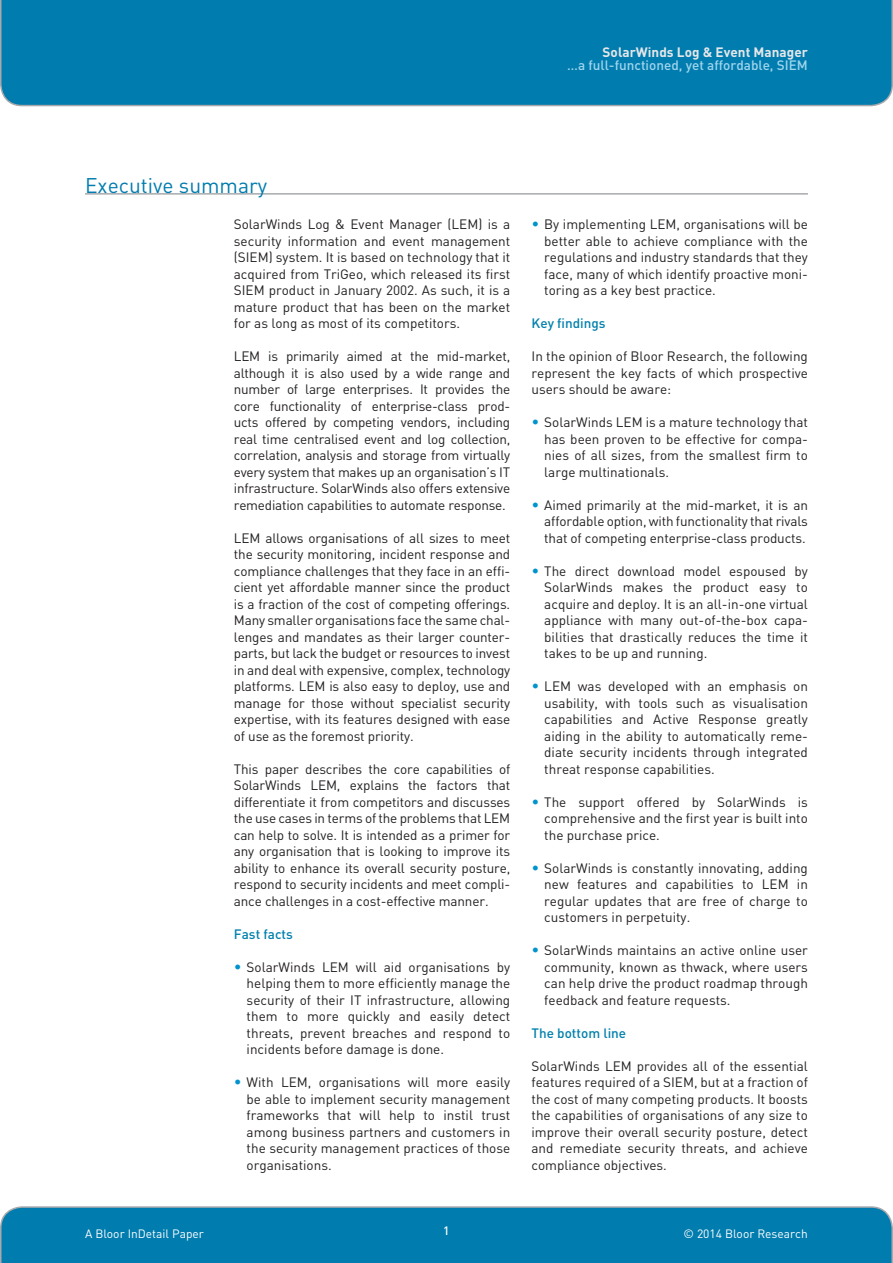
<style>
.page{position:relative;width:893px;height:1263px;background:#fff}
.page>*{position:absolute;margin:0;border:0;box-sizing:border-box;transform-origin:0 0}
.Header_-_Level_1{font:21px "DIN";color:#007cae}
.Body_copy{font:13.5px/16.5px "DIN";color:#231f20;text-align:justify}
.t1{font:500 13.5px "DIN";color:#a0d5ed}
.Header_-_Level_2{font:500 13.5px "DIN";color:#0080ac}
.t2{font:700 13.5px "DIN";color:#e6e7e9}
.t3{font:12px "DIN";color:#fff}
.t4{font:500 12px "DIN";color:#fff}
.s1{font-size:15px;color:#0093cc}
</style>
<div class="page">
<div style="left:0;top:1206px;width:893px;height:57px;background:#007cae"></div>
<div style="left:0;top:0;width:893px;height:106px;background:#007cae"></div>
<hr style="left:85px;top:193px;width:723px;height:2px;background:#a8a9ad">
<p class="t2" style="left:603px;top:45px;width:207px">SolarWinds Log &amp; Event Manager</p>
<p class="t1" style="left:567px;top:57px;width:242px">…a full-functioned, yet affordable, SIEM</p>
<p class="Header_-_Level_1" style="left:85px;top:173px;width:184px">Executive summary</p>
<p class="Body_copy" style="left:234px;top:216px;width:278px">SolarWinds Log &amp; Event Manager (LEM) is a security information and event management (SIEM) system. It is based on technology that it acquired from TriGeo, which released its first SIEM product in January 2002. As such, it is a mature product that has been on the market for as long as most of its competitors.</p>
<p class="Body_copy" style="left:234px;top:348px;width:278px">LEM is primarily aimed at the mid-market, although it is also used by a wide range and number of large enterprises. It provides the core functionality of enterprise-class prod&shy;ucts offered by competing vendors, including real time centralised event and log collection, correlation, analysis and storage from virtually every system that makes up an organisation’s IT infrastructure. SolarWinds also offers extensive remediation capabilities to automate response.</p>
<p class="Body_copy" style="left:234px;top:530px;width:278px">LEM allows organisations of all sizes to meet the security monitoring, incident response and compliance challenges that they face in an effi&shy;cient yet affordable manner since the product is a fraction of the cost of competing offerings.<br>Many smaller organisations face the same chal&shy;lenges and mandates as their larger counter&shy;parts, but lack the budget or resources to invest in and deal with expensive, complex, technology platforms. LEM is also easy to deploy, use and manage for those without specialist security expertise, with its features designed with ease of use as the foremost priority.</p>
<p class="Body_copy" style="left:234px;top:761px;width:278px">This paper describes the core capabilities of SolarWinds LEM, explains the factors that differentiate it from competitors and discusses the use cases in terms of the problems that LEM can help to solve. It is intended as a primer for any organisation that is looking to improve its ability to enhance its overall security posture, respond to security incidents and meet compli&shy;ance challenges in a cost-effective manner.</p>
<p class="Header_-_Level_2" style="left:234px;top:926px;width:61px">Fast facts</p>
<p class="Body_copy" style="left:247px;top:959px;width:265px;text-indent:-13px"><span class="s1">•</span> SolarWinds LEM will aid organisations by helping them to more efficiently manage the security of their IT infrastructure, allowing them to more quickly and easily detect threats, prevent breaches and respond to incidents before damage is done.</p>
<p class="Body_copy" style="left:247px;top:1074px;width:265px;text-indent:-13px"><span class="s1">•</span> With LEM, organisations will more easily be able to implement security management frameworks that will help to instil trust among business partners and customers in the security management practices of those organisations.</p>
<p class="Body_copy" style="left:544px;top:216px;width:265px;text-indent:-13px"><span class="s1">•</span> By implementing LEM, organisations will be better able to achieve compliance with the regulations and industry standards that they face, many of which identify proactive moni&shy;toring as a key best practice.</p>
<p class="Header_-_Level_2" style="left:531px;top:315px;width:76px">Key findings</p>
<p class="Body_copy" style="left:531px;top:348px;width:278px">In the opinion of Bloor Research, the following represent the key facts of which prospective users should be aware:</p>
<p class="Body_copy" style="left:544px;top:414px;width:265px;text-indent:-13px"><span class="s1">•</span> SolarWinds LEM is a mature technology that has been proven to be effective for compa&shy;nies of all sizes, from the smallest firm to large multinationals.</p>
<p class="Body_copy" style="left:544px;top:497px;width:265px;text-indent:-13px"><span class="s1">•</span> Aimed primarily at the mid-market, it is an affordable option, with functionality that rivals that of competing enterprise-class products.</p>
<p class="Body_copy" style="left:544px;top:563px;width:265px;text-indent:-13px"><span class="s1">•</span> The direct download model espoused by SolarWinds makes the product easy to acquire and deploy. It is an all-in-one virtual appliance with many out-of-the-box capa&shy;bilities that drastically reduces the time it takes to be up and running.</p>
<p class="Body_copy" style="left:544px;top:678px;width:265px;text-indent:-13px"><span class="s1">•</span> LEM was developed with an emphasis on usability, with tools such as visualisation capabilities and Active Response greatly aiding in the ability to automatically reme&shy;diate security incidents through integrated threat response capabilities.</p>
<p class="Body_copy" style="left:544px;top:794px;width:265px;text-indent:-13px"><span class="s1">•</span> The support offered by SolarWinds is comprehensive and the first year is built into the purchase price.</p>
<p class="Body_copy" style="left:544px;top:860px;width:265px;text-indent:-13px"><span class="s1">•</span> SolarWinds is constantly innovating, adding new features and capabilities to LEM in regular updates that are free of charge to customers in perpetuity.</p>
<p class="Body_copy" style="left:544px;top:942px;width:265px;text-indent:-13px"><span class="s1">•</span> SolarWinds maintains an active online user community, known as thwack, where users can help drive the product roadmap through feedback and feature requests.</p>
<p class="Header_-_Level_2" style="left:531px;top:1025px;width:96px">The bottom line</p>
<p class="Body_copy" style="left:531px;top:1058px;width:278px">SolarWinds LEM provides all of the essential features required of a SIEM, but at a fraction of the cost of many competing products. It boosts the capabilities of organisations of any size to improve their overall security posture, detect and remediate security threats, and achieve compliance objectives.</p>
<p class="t3" style="left:85px;top:1226px;width:120px">A Bloor InDetail Paper</p>
<p class="t4" style="left:443px;top:1224px;width:8px">1</p>
<p class="t3" style="left:683px;top:1226px;width:126px">© 2014 Bloor Research</p>
</div>
